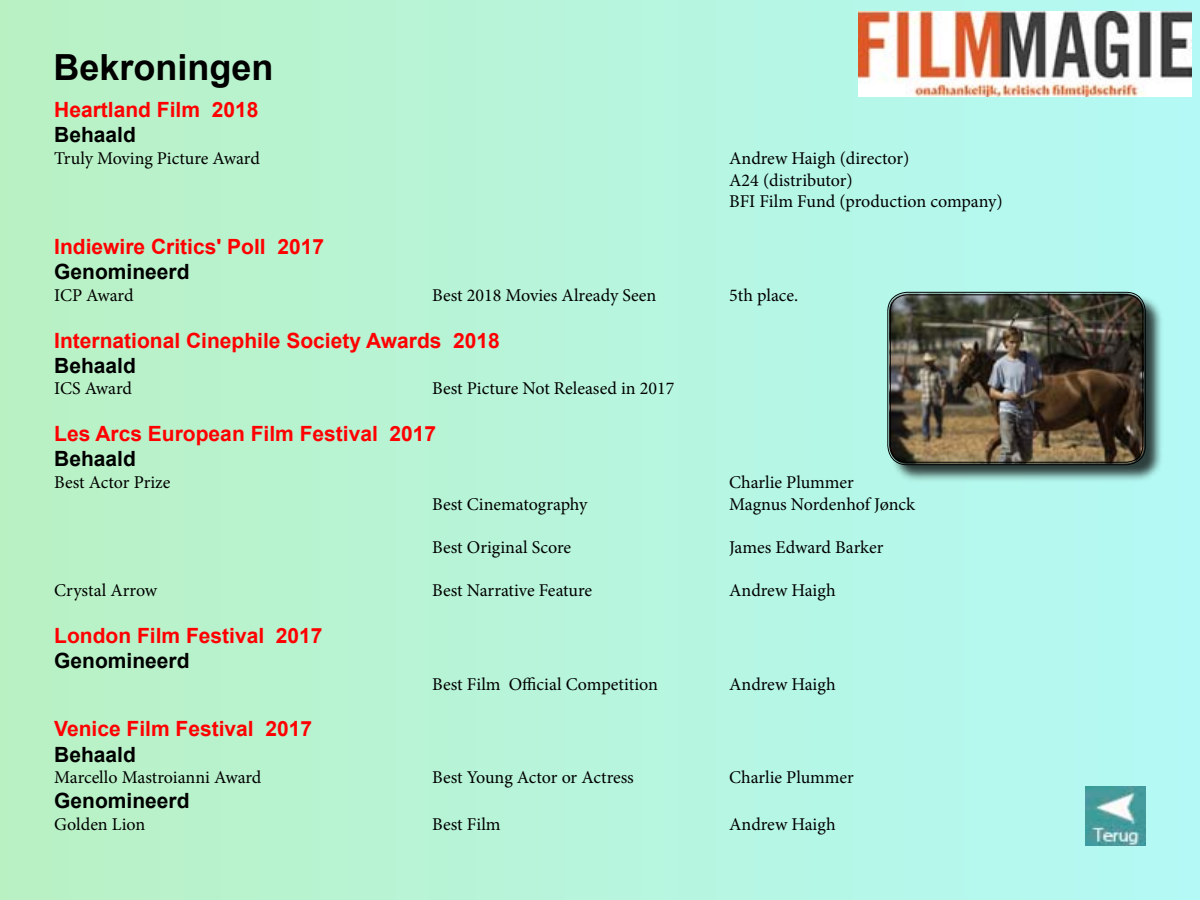
<style>
.page{position:relative;width:1200px;height:900px;background:#fff}
.page>*{position:absolute;margin:0;border:0;box-sizing:border-box;transform-origin:0 0}
.t1{font:700 36px "Arial";color:#000}
.t2{font:700 21px "Arial";color:#f00}
.t3{font:700 21px "Arial";color:#000}
.t4{font:18px/21.6px "Minion Pro";color:#000}
</style>
<div class="page">
<div style="left:0;top:0;width:1200px;height:900px;background:linear-gradient(to right,#b9f1c4,#b4f9f6)"></div>
<img style="left:858px;top:11px;width:333px;height:86px">
<img style="left:1086px;top:786px;width:60px;height:60px">
<div style="left:890px;top:295px;width:273px;height:189px;background:#000;opacity:.75"></div>
<img style="left:889px;top:294px;width:255px;height:170px">
<div style="left:888px;top:292px;width:258px;height:173px;border:1px solid #000;border-radius:19px"></div>
<div style="left:890px;top:295px;width:253px;height:168px;border:1px solid #000;border-radius:17px"></div>
<h1 class="t1" style="left:54px;top:42px;width:222px">Bekroningen</h1>
<p class="t2" style="left:54px;top:95px;width:206px">Heartland Film 2018</p>
<p class="t3" style="left:54px;top:120px;width:83px">Behaald</p>
<p class="t4" style="left:54px;top:148px;width:207px">Truly Moving Picture Award</p>
<p class="t4" style="left:729px;top:148px;width:275px">Andrew Haigh (director)<br>A24 (distributor)<br>BFI Film Fund (production company)</p>
<p class="t2" style="left:54px;top:232px;width:271px">Indiewire Critics' Poll 2017</p>
<p class="t3" style="left:54px;top:257px;width:137px">Genomineerd</p>
<p class="t4" style="left:54px;top:284px;width:81px">ICP Award</p>
<p class="t4" style="left:432px;top:284px;width:226px">Best 2018 Movies Already Seen</p>
<p class="t4" style="left:729px;top:284px;width:71px">5th place.</p>
<p class="t2" style="left:54px;top:326px;width:447px">International Cinephile Society Awards 2018</p>
<p class="t3" style="left:54px;top:351px;width:83px">Behaald</p>
<p class="t4" style="left:54px;top:378px;width:79px">ICS Award</p>
<p class="t4" style="left:432px;top:378px;width:244px">Best Picture Not Released in 2017</p>
<p class="t2" style="left:54px;top:419px;width:384px">Les Arcs European Film Festival 2017</p>
<p class="t3" style="left:54px;top:444px;width:83px">Behaald</p>
<p class="t4" style="left:54px;top:472px;width:118px">Best Actor Prize</p>
<p class="t4" style="left:729px;top:472px;width:126px">Charlie Plummer</p>
<p class="t4" style="left:432px;top:493px;width:157px">Best Cinematography</p>
<p class="t4" style="left:729px;top:493px;width:187px">Magnus Nordenhof Jønck</p>
<p class="t4" style="left:432px;top:536px;width:140px">Best Original Score</p>
<p class="t4" style="left:729px;top:536px;width:156px">James Edward Barker</p>
<p class="t4" style="left:54px;top:580px;width:105px">Crystal Arrow</p>
<p class="t4" style="left:432px;top:580px;width:162px">Best Narrative Feature</p>
<p class="t4" style="left:729px;top:580px;width:108px">Andrew Haigh</p>
<p class="t2" style="left:54px;top:621px;width:270px">London Film Festival 2017</p>
<p class="t3" style="left:54px;top:646px;width:137px">Genomineerd</p>
<p class="t4" style="left:432px;top:673px;width:227px">Best Film Official Competition</p>
<p class="t4" style="left:729px;top:673px;width:108px">Andrew Haigh</p>
<p class="t2" style="left:54px;top:714px;width:259px">Venice Film Festival 2017</p>
<p class="t3" style="left:54px;top:740px;width:83px">Behaald</p>
<p class="t4" style="left:54px;top:767px;width:209px">Marcello Mastroianni Award</p>
<p class="t4" style="left:432px;top:767px;width:203px">Best Young Actor or Actress</p>
<p class="t4" style="left:729px;top:767px;width:126px">Charlie Plummer</p>
<p class="t3" style="left:54px;top:786px;width:137px">Genomineerd</p>
<p class="t4" style="left:54px;top:814px;width:93px">Golden Lion</p>
<p class="t4" style="left:432px;top:814px;width:70px">Best Film</p>
<p class="t4" style="left:729px;top:814px;width:108px">Andrew Haigh</p>
</div>
